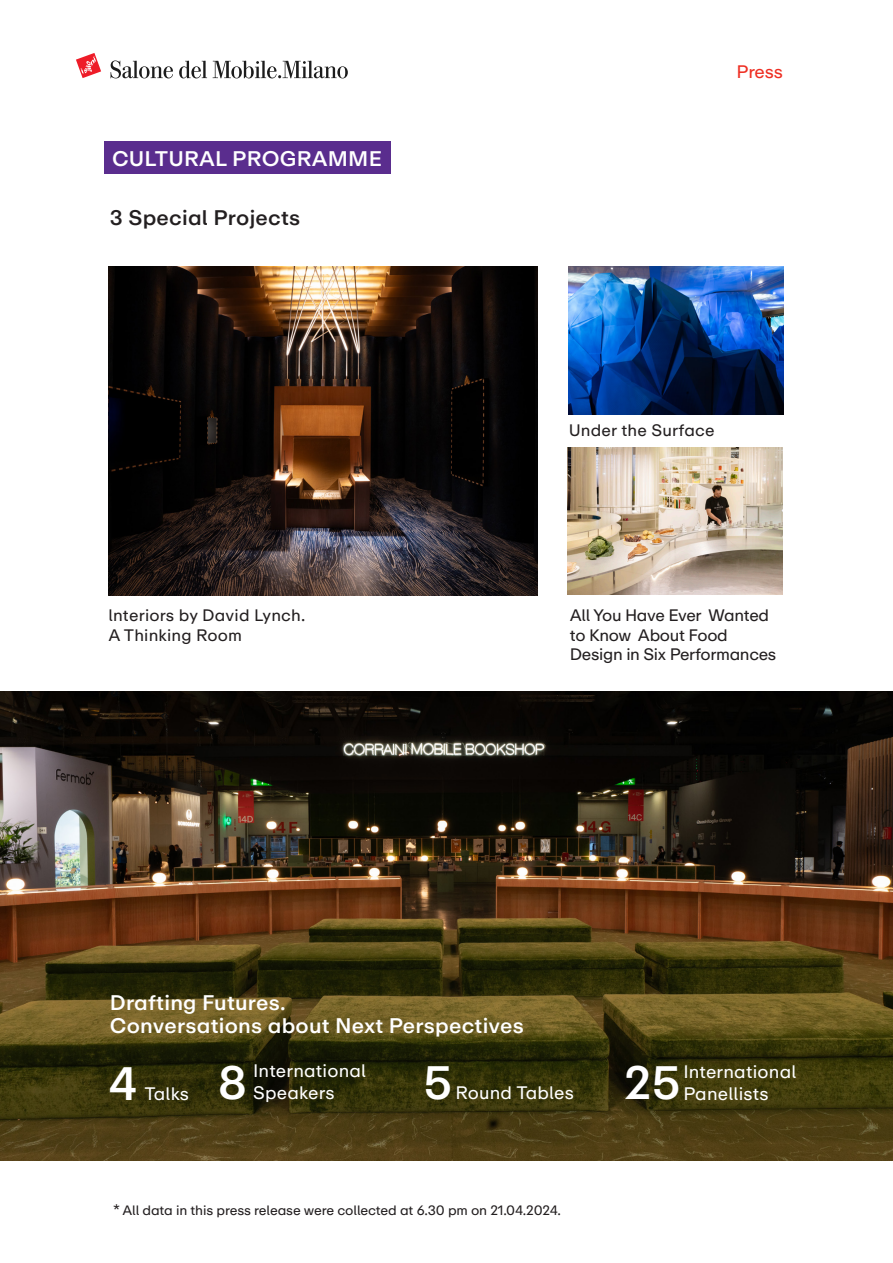
<style>
.page{position:relative;width:893px;height:1263px;background:#fff}
.page>*{position:absolute;margin:0;border:0;box-sizing:border-box;transform-origin:0 0}
.t1{font:500 46.5px "ABC Repro";color:#fff}
.t2{font:500 21px/22.5px "ABC Repro";letter-spacing:.01em;color:#fff}
.t3{font:500 21px "ABC Repro";letter-spacing:.01em;color:#231f20}
.t4{font:18px/21.6px "ABC Repro";letter-spacing:.01em;color:#fff}
.t5{font:18px "ABC Repro";letter-spacing:-.015em;color:#ee2e22}
.t6{font:16.5px/19.4px "ABC Repro";letter-spacing:-.02em;color:#231f20}
.t7{font:16.5px/19.4px "ABC Repro";letter-spacing:.01em;color:#231f20}
.t8{font:13.5px "ABC Repro";letter-spacing:-.01em;color:#231f20}
</style>
<div class="page">
<svg style="left:76px;top:53px;width:25px;height:25px"></svg>
<svg style="left:111px;top:60px;width:62px;height:18px"></svg>
<svg style="left:179px;top:61px;width:28px;height:17px"></svg>
<svg style="left:213px;top:61px;width:135px;height:17px"></svg>
<img style="left:0;top:692px;width:893px;height:469px">
<img style="left:108px;top:266px;width:429px;height:329px">
<img style="left:569px;top:266px;width:215px;height:148px">
<img style="left:568px;top:447px;width:215px;height:148px">
<div style="left:105px;top:141px;width:286px;height:33px;background:#5a2d8e"></div>
<p class="t2" style="left:112px;top:147px;width:271px">CULTURAL PROGRAMME</p>
<p class="t3" style="left:110px;top:204px;width:192px">3 Special Projects</p>
<p class="t7" style="left:108px;top:606px;width:198px">lnteriors by David Lynch.<br>A Thinking Room</p>
<p class="t5" style="left:736px;top:60px;width:48px">Press</p>
<p class="t7" style="left:569px;top:421px;width:147px">Under the Surface</p>
<p class="t6" style="left:570px;top:606px;width:208px">All You Have Ever Wanted to Know About Food<br>Design in Six Performances</p>
<p class="t2" style="left:110px;top:992px;width:415px">Drafting Futures.<br>Conversations about Next Perspectives</p>
<h1 class="t1" style="left:109px;top:1053px;width:31px">4</h1>
<p class="t4" style="left:145px;top:1082px;width:46px">Talks</p>
<p class="t4" style="left:253px;top:1060px;width:115px">International<br>Speakers</p>
<p class="t4" style="left:683px;top:1061px;width:115px">International<br>Panellists</p>
<h1 class="t1" style="left:218px;top:1052px;width:31px">8</h1>
<h1 class="t1" style="left:624px;top:1052px;width:58px">25</h1>
<h1 class="t1" style="left:424px;top:1053px;width:30px">5</h1>
<p class="t4" style="left:455px;top:1082px;width:120px">Round Tables</p>
<p class="t8" style="left:113px;top:1202px;width:449px">* All data in this press release were collected at 6.30 pm on 21.04.2024.</p>
</div>
